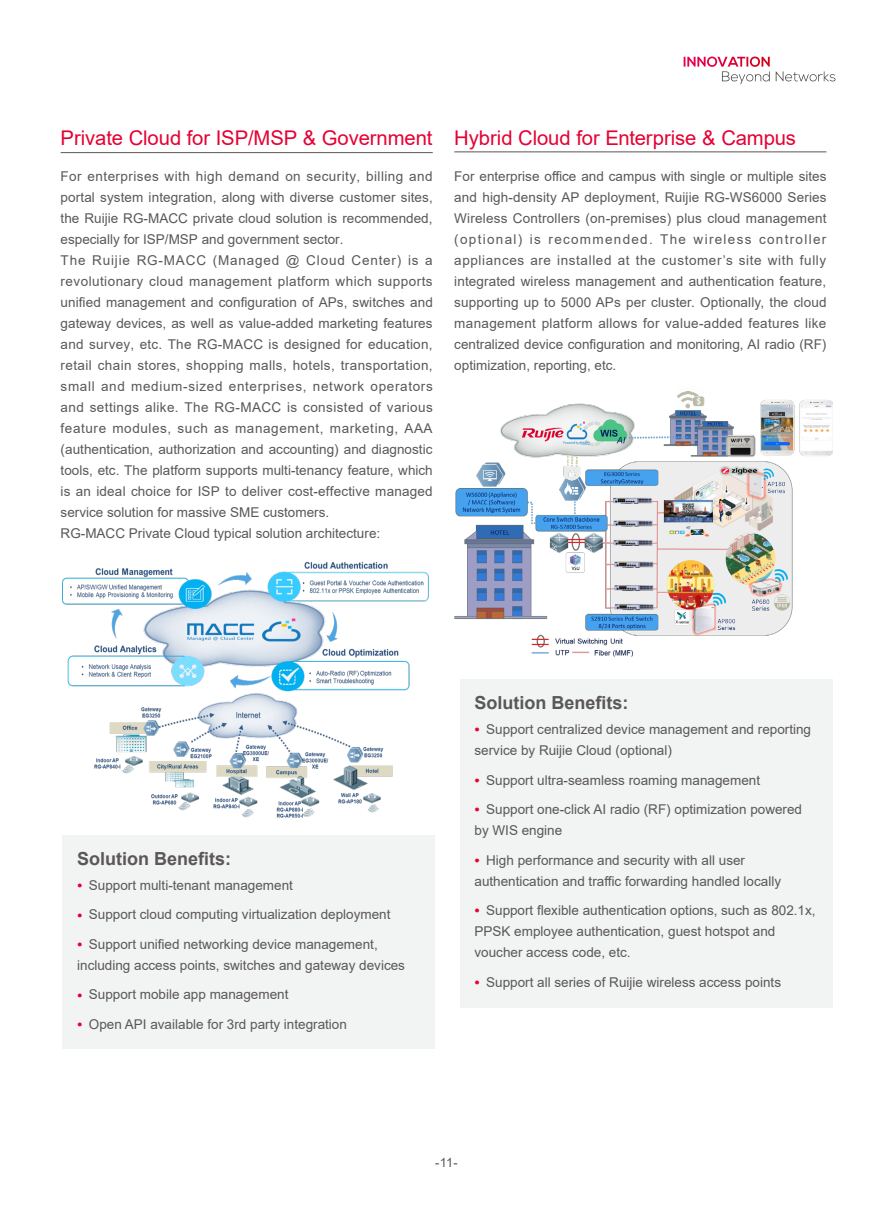
<style>
.page{position:relative;width:893px;height:1212px;background:#fff}
.page>*{position:absolute;margin:0;border:0;box-sizing:border-box;transform-origin:0 0}
._1{font:20.25px "Arial";letter-spacing:-.005em;color:#e60033}
.正文{font:700 18px "Arial";color:#5a5757}
.正文-2{font:13.5px/21px "Arial";color:#5a5757}
.t1{font:12.75px "Arial";color:#5a5757}
.s1{font-size:9px;color:#e60033}
</style>
<div class="page">
<svg style="left:684px;top:57px;width:86px;height:27px"></svg>
<svg style="left:776px;top:71px;width:59px;height:10px"></svg>
<hr style="left:61px;top:152px;width:372px;height:1px;background:#5a5757">
<hr style="left:454px;top:152px;width:372px;height:1px;background:#5a5757">
<img style="left:62px;top:561px;width:367px;height:257px">
<img style="left:454px;top:391px;width:378px;height:266px">
<div style="left:62px;top:835px;width:373px;height:214px;background:#f2f3f3"></div>
<div style="left:460px;top:679px;width:372px;height:328px;background:#f2f3f3"></div>
<p class="_1" style="left:61px;top:124px;width:373px">Private Cloud for ISP/MSP &amp; Government</p>
<p class="正文-2" style="left:61px;top:166px;width:374px;text-align:justify">For enterprises with high demand on security, billing and portal system integration, along with diverse customer sites, the Ruijie RG-MACC private cloud solution is recommended, especially for ISP/MSP and government sector.</p>
<p class="正文-2" style="left:61px;top:250px;width:374px;text-align:justify">The Ruijie RG-MACC (Managed @ Cloud Center) is a revolutionary cloud management platform which supports unified management and configuration of APs, switches and gateway devices, as well as value-added marketing features and survey, etc. The RG-MACC is designed for education, retail chain stores, shopping malls, hotels, transportation, small and medium-sized enterprises, network operators and settings alike. The RG-MACC is consisted of various feature modules, such as management, marketing, AAA (authentication, authorization and accounting) and diagnostic tools, etc. The platform supports multi-tenancy feature, which is an ideal choice for ISP to deliver cost-effective managed service solution for massive SME customers.</p>
<p class="正文-2" style="left:61px;top:523px;width:321px">RG-MACC Private Cloud typical solution architecture:</p>
<p class="_1" style="left:454px;top:124px;width:343px">Hybrid Cloud for Enterprise &amp; Campus</p>
<p class="正文-2" style="left:454px;top:166px;width:374px;text-align:justify">For enterprise office and campus with single or multiple sites and high-density AP deployment, Ruijie RG-WS6000 Series Wireless Controllers (on-premises) plus cloud management (optional) is recommended. The wireless controller appliances are installed at the customer’s site with fully integrated wireless management and authentication feature, supporting up to 5000 APs per cluster. Optionally, the cloud management platform allows for value-added features like centralized device configuration and monitoring, AI radio (RF) optimization, reporting, etc.</p>
<p class="正文" style="left:77px;top:846px;width:156px">Solution Benefits:</p>
<p class="正文-2" style="left:77px;top:874px;width:217px"><span class="s1">●</span> Support multi-tenant management</p>
<p class="正文-2" style="left:77px;top:904px;width:315px"><span class="s1">●</span> Support cloud computing virtualization deployment</p>
<p class="正文-2" style="left:77px;top:933px;width:329px"><span class="s1">●</span> Support unified networking device management, including access points, switches and gateway devices</p>
<p class="正文-2" style="left:77px;top:984px;width:213px"><span class="s1">●</span> Support mobile app management</p>
<p class="正文-2" style="left:77px;top:1013px;width:271px"><span class="s1">●</span> Open API available for 3rd party integration</p>
<p class="正文" style="left:474px;top:690px;width:156px">Solution Benefits:</p>
<p class="正文-2" style="left:474px;top:719px;width:338px"><span class="s1">●</span> Support centralized device management and reporting service by Ruijie Cloud (optional)</p>
<p class="正文-2" style="left:474px;top:769px;width:287px"><span class="s1">●</span> Support ultra-seamless roaming management</p>
<p class="正文-2" style="left:474px;top:799px;width:329px"><span class="s1">●</span> Support one-click AI radio (RF) optimization powered by WIS engine</p>
<p class="正文-2" style="left:474px;top:849px;width:308px"><span class="s1">●</span> High performance and security with all user authentication and traffic forwarding handled locally</p>
<p class="正文-2" style="left:474px;top:900px;width:342px"><span class="s1">●</span> Support flexible authentication options, such as 802.1x,<br>PPSK employee authentication, guest hotspot and voucher access code, etc.</p>
<p class="正文-2" style="left:474px;top:971px;width:308px"><span class="s1">●</span> Support all series of Ruijie wireless access points</p>
<p class="t1" style="left:435px;top:1153px;width:24px">-11-</p>
</div>
